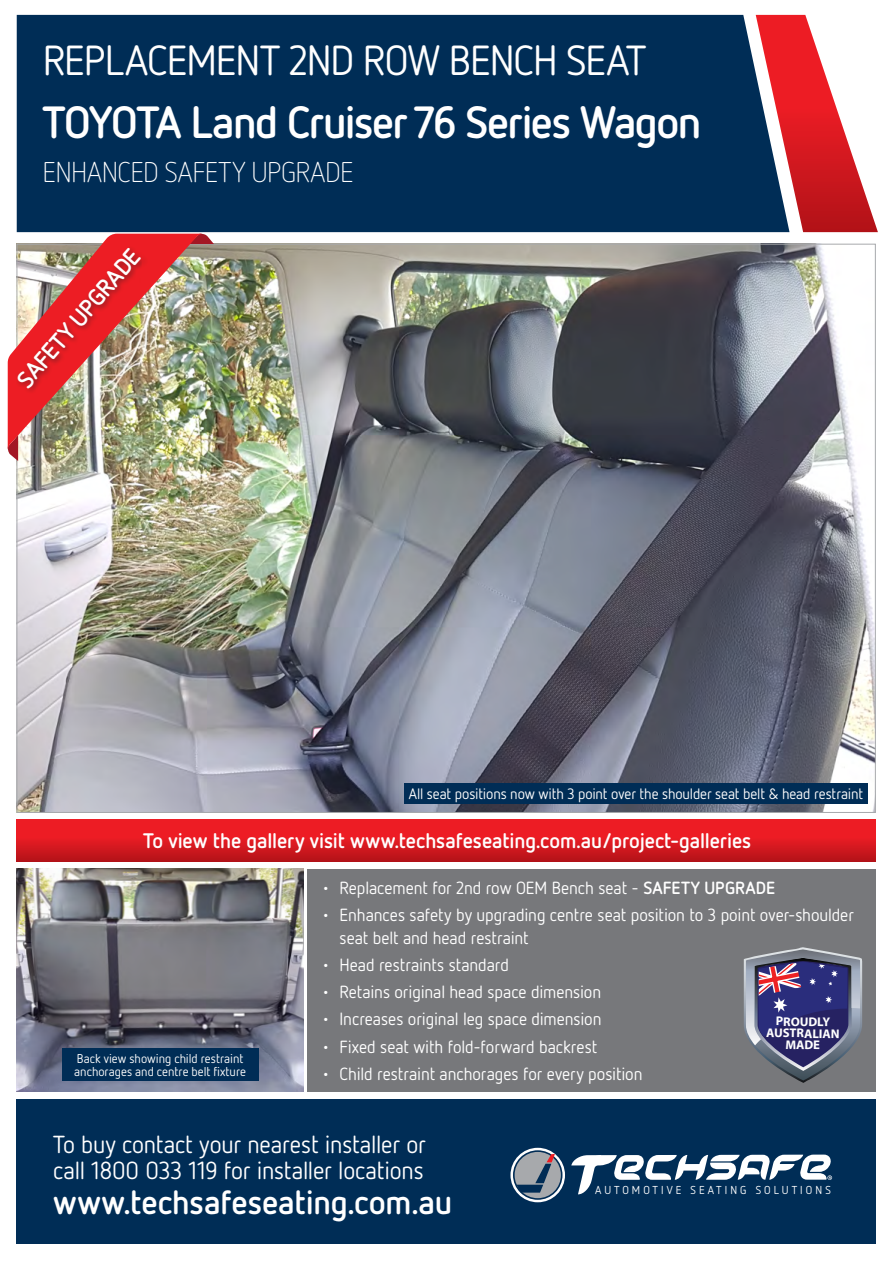
<style>
.page{position:relative;width:893px;height:1263px;background:#fff}
.page>*{position:absolute;margin:0;border:0;box-sizing:border-box;transform-origin:0 0}
.t1{font:700 45px "Netto OT";letter-spacing:-.035em;color:#fff}
.t2{font:42px "Netto OT";letter-spacing:-.02em;color:#fff}
.t3{font:700 33.45px "Netto OT";letter-spacing:-.005em;color:#fff}
.t4{font:300 28.5px "Netto OT";letter-spacing:-.005em;color:#fff}
.t5{font:24.6px/26.4px "Netto OT";letter-spacing:-.01em;color:#fff}
.t6{font:700 24px "Netto OT";color:#fff}
.t7{font:700 21px "Netto OT";letter-spacing:-.005em;color:#fff}
.t8{font:17.55px/22.6px "Netto OT";letter-spacing:-.005em;color:#fff}
.t9{font:15px "Netto OT";letter-spacing:-.005em;color:#fff}
.t10{font:12.75px/13.5px "Netto OT";letter-spacing:.005em;color:#fff}
.t11{font:700 12.6px/11.7px "Myriad Pro";color:#fff;text-align:center}
.t12{font:11.4px "Netto OT";letter-spacing:.27em;color:#fff}
.s1{font-weight:700}
</style>
<div class="page">
<div style="left:17px;top:15px;width:739px;height:217px;background:#002d56"></div>
<svg style="left:756px;top:15px;width:122px;height:217px"></svg>
<div style="left:308px;top:869px;width:568px;height:222px;background:#77787b"></div>
<div style="left:17px;top:1099px;width:859px;height:144px;background:#002d56"></div>
<svg style="left:510px;top:1147px;width:322px;height:56px"></svg>
<img style="left:19px;top:246px;width:854px;height:565px">
<div style="left:17px;top:819px;width:858px;height:42px;background:linear-gradient(to bottom,#fc1f27,#bf151b)"></div>
<img style="left:17px;top:869px;width:287px;height:222px">
<div style="left:62px;top:1048px;width:196px;height:33px;background:#002d56"></div>
<div style="left:404px;top:783px;width:464px;height:20px;background:#002d56"></div>
<svg style="left:744px;top:947px;width:118px;height:136px"></svg>
<img style="left:8px;top:234px;width:206px;height:227px">
<div style="left:15px;top:245px;width:132px;height:149px;background:#231f20;opacity:.5"></div>
<h2 class="t2" style="left:43px;top:34px;width:605px">REPLACEMENT 2ND ROW BENCH SEAT</h2>
<h1 class="t1" style="left:43px;top:94px;width:660px">TOYOTA Land Cruiser 76 Series Wagon</h1>
<h3 class="t4" style="left:43px;top:154px;width:312px">ENHANCED SAFETY UPGRADE</h3>
<h3 class="t6" style="left:10px;top:374px;width:176px;rotate:-49deg">SAFETY UPGRADE</h3>
<p class="t9" style="left:409px;top:784px;width:456px">All seat positions now with 3 point over the shoulder seat belt &amp; head restraint</p>
<p class="t7" style="left:143px;top:827px;width:610px">To view the gallery visit www.techsafeseating.com.au/project-galleries</p>
<p class="t10" style="left:74px;top:1051px;width:173px">Back view showing child restraint anchorages and centre belt fixture</p>
<p class="t8" style="left:321px;top:876px;width:455px">• Replacement for 2nd row OEM Bench seat - <span class="s1">SAFETY UPGRADE</span></p>
<p class="t8" style="left:340px;top:903px;width:516px;text-indent:-18px">• Enhances safety by upgrading centre seat position to 3 point over-shoulder seat belt and head restraint</p>
<p class="t8" style="left:321px;top:953px;width:189px">• Head restraints standard</p>
<p class="t8" style="left:321px;top:980px;width:281px">• Retains original head space dimension</p>
<p class="t8" style="left:321px;top:1007px;width:281px">• Increases original leg space dimension</p>
<p class="t8" style="left:321px;top:1035px;width:277px">• Fixed seat with fold-forward backrest</p>
<p class="t8" style="left:321px;top:1062px;width:323px">• Child restraint anchorages for every position</p>
<p class="t11" style="left:767px;top:1015px;width:75px;rotate:1deg">PROUDLY<br>AUSTRALIAN<br>MADE</p>
<h3 class="t5" style="left:53px;top:1130px;width:374px">To buy contact your nearest installer or call 1800 033 119 for installer locations</h3>
<h3 class="t3" style="left:53px;top:1181px;width:401px">www.techsafeseating.com.au</h3>
<p class="t12" style="left:595px;top:1183px;width:237px">AUTOMOTIVE SEATING SOLUTIONS</p>
</div>
